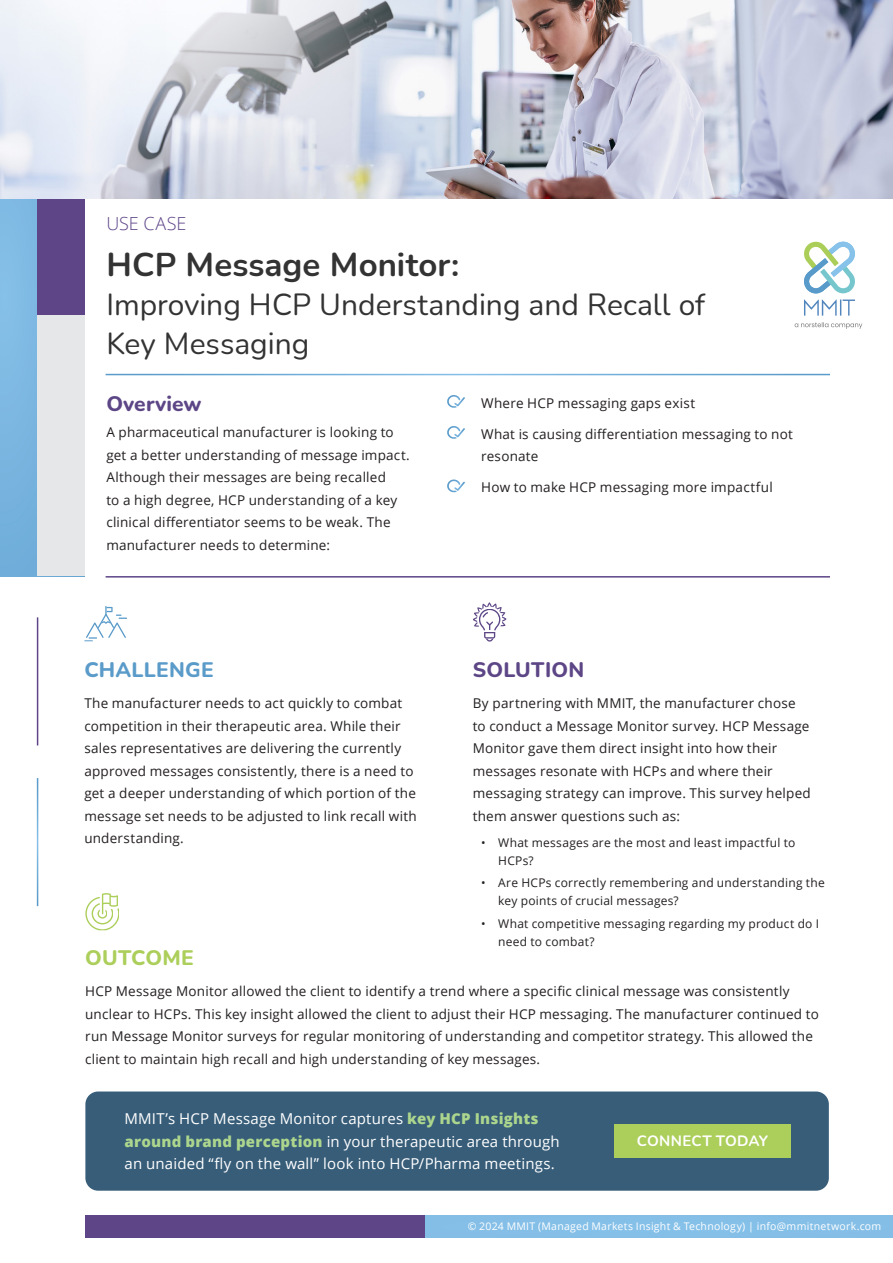
<style>
.page{position:relative;width:893px;height:1263px;background:#fff}
.page>*{position:absolute;margin:0;border:0;box-sizing:border-box;transform-origin:0 0}
.headline{font:700 33px "Nunito";color:#323332}
.headline-2{font:30px/39px "Nunito";color:#323332}
.body_text{font:800 21px "Nunito";letter-spacing:.01em;color:#5d4686}
.body_text-2{font:800 21px "Nunito";letter-spacing:.01em;color:#5a9bc9}
.body_text-3{font:800 21px "Nunito";letter-spacing:.01em;color:#acce5a}
.headline-3{font:300 18px "Open Sans";letter-spacing:-.01em;color:#5d4588}
.body_text-4{font:15px/22.5px "Open Sans";letter-spacing:.01em;color:#fff}
.headline-4{font:700 15px "Nunito";letter-spacing:.015em;color:#fff}
.body_text-5{font:13.5px/22.5px "Open Sans";letter-spacing:.015em;color:#231f20}
.body_text_bullet{font:13.5px/22.5px "Open Sans";letter-spacing:.015em;color:#231f20}
.t1{font:12px/18px "Open Sans";letter-spacing:.02em;color:#231f20}
.body_text-6{font:10.5px "Open Sans";letter-spacing:.025em;color:#fff}
.s1{font-weight:800;color:#acd58d}
</style>
<div class="page">
<div style="left:0;top:199px;width:84px;height:377px;background:linear-gradient(to bottom,#84bee7,#72afdb)"></div>
<div style="left:37px;top:199px;width:47px;height:139px;background:#5d4588"></div>
<div style="left:37px;top:316px;width:47px;height:260px;background:#e6e7e9"></div>
<div style="left:85px;top:1215px;width:340px;height:22px;background:#5d4588"></div>
<div style="left:425px;top:1215px;width:468px;height:22px;background:#85bfe7"></div>
<hr style="left:106px;top:576px;width:724px;height:2px;background:#5d4588">
<hr style="left:37px;top:617px;width:1px;height:128px;background:#5d4588">
<svg style="left:473px;top:603px;width:33px;height:38px"></svg>
<svg style="left:85px;top:893px;width:34px;height:37px"></svg>
<img style="left:0;top:0;width:893px;height:199px">
<svg style="left:84px;top:606px;width:43px;height:35px"></svg>
<svg style="left:447px;top:395px;width:18px;height:13px"></svg>
<svg style="left:447px;top:426px;width:18px;height:13px"></svg>
<svg style="left:447px;top:479px;width:18px;height:14px"></svg>
<svg style="left:804px;top:241px;width:51px;height:52px"></svg>
<svg style="left:804px;top:299px;width:51px;height:17px"></svg>
<svg style="left:795px;top:322px;width:67px;height:7px"></svg>
<div style="left:85px;top:1091px;width:744px;height:100px;background:#375d79;border-radius:13px"></div>
<div style="left:615px;top:1124px;width:175px;height:34px;background:#acce5a"></div>
<p class="headline-3" style="left:106px;top:211px;width:82px">USE CASE</p>
<p class="headline" style="left:106px;top:241px;width:355px">HCP Message Monitor:</p>
<p class="headline-2" style="left:106px;top:283px;width:600px">Improving HCP Understanding and Recall of<br>Key Messaging</p>
<p class="body_text" style="left:106px;top:389px;width:97px">Overview</p>
<p class="body_text-5" style="left:106px;top:421px;width:305px">A pharmaceutical manufacturer is looking to get a better understanding of message impact.<br>Although their messages are being recalled<br>to a high degree, HCP understanding of a key clinical differentiator seems to be weak. The manufacturer needs to determine:</p>
<p class="body_text-2" style="left:84px;top:655px;width:131px">CHALLENGE</p>
<p class="body_text-5" style="left:84px;top:692px;width:334px">The manufacturer needs to act quickly to combat competition in their therapeutic area. While their sales representatives are delivering the currently approved messages consistently, there is a need to get a deeper understanding of which portion of the message set needs to be adjusted to link recall with understanding.</p>
<p class="body_text_bullet" style="left:481px;top:391px;width:215px">Where HCP messaging gaps exist</p>
<p class="body_text_bullet" style="left:481px;top:422px;width:313px">What is causing differentiation messaging to not resonate</p>
<p class="body_text_bullet" style="left:481px;top:476px;width:293px">How to make HCP messaging more impactful</p>
<p class="body_text" style="left:473px;top:655px;width:113px">SOLUTION</p>
<p class="body_text-5" style="left:473px;top:692px;width:340px">By partnering with MMIT, the manufacturer chose to conduct a Message Monitor survey. HCP Message Monitor gave them direct insight into how their messages resonate with HCPs and where their messaging strategy can improve. This survey helped them answer questions such as:</p>
<p class="t1" style="left:498px;top:833px;width:299px;text-indent:-17px">• What messages are the most and least impactful to<br>HCPs?</p>
<p class="t1" style="left:498px;top:874px;width:328px;text-indent:-17px">• Are HCPs correctly remembering and understanding the key points of crucial messages?</p>
<p class="t1" style="left:498px;top:914px;width:322px;text-indent:-17px">• What competitive messaging regarding my product do I need to combat?</p>
<p class="body_text-3" style="left:85px;top:943px;width:110px">OUTCOME</p>
<p class="body_text-5" style="left:85px;top:980px;width:735px">HCP Message Monitor allowed the client to identify a trend where a specific clinical message was consistently unclear to HCPs. This key insight allowed the client to adjust their HCP messaging. The manufacturer continued to run Message Monitor surveys for regular monitoring of understanding and competitor strategy. This allowed the client to maintain high recall and high understanding of key messages.</p>
<p class="body_text-4" style="left:125px;top:1107px;width:437px">MMIT’s HCP Message Monitor captures <span class="s1">key HCP Insights around brand perception</span> in your therapeutic area through an unaided “fly on the wall” look into HCP/Pharma meetings.</p>
<p class="headline-4" style="left:637px;top:1130px;width:133px">CONNECT TODAY</p>
<p class="body_text-6" style="left:468px;top:1219px;width:415px">© 2024 MMIT (Managed Markets Insight &amp; Technology) | info@mmitnetwork.com</p>
</div>
